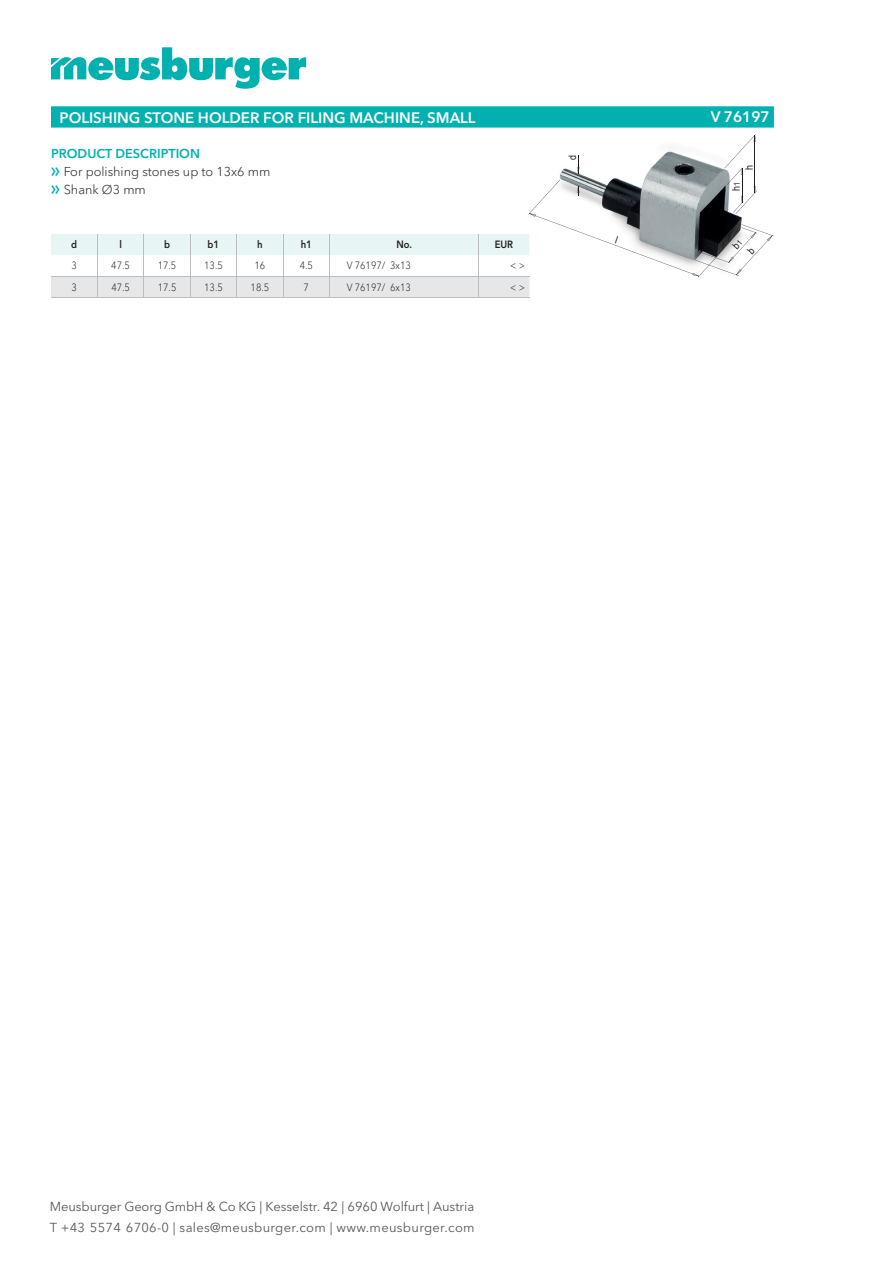
<style>
.page{position:relative;width:893px;height:1263px;background:#fff}
.page>*{position:absolute;margin:0;border:0;box-sizing:border-box;transform-origin:0 0}
.t1{font:600 15px "Avenir Next W1 G";color:#fff}
.t2{font:12.9px/20.7px "Avenir Next W1 G";color:#57585a}
.t3{font:300 12.75px/18px "Avenir Next W1 G";color:#231f20}
.t4{font:300 10.5px "Avenir Next W1 G";color:#231f20;scale:.9 1}
.t5{font:600 10.5px "Avenir Next W1 G";color:#231f20;scale:.9 1}
.t6{font:10.5px "Arial";color:#231f20;scale:.85 1}
.s1{font-weight:600;color:#00b1b0}
.s2{font-family:"Meusburger Sonderzeichen";font-weight:400;color:#00b1b0}
.s3{font-size:8.25px}
</style>
<div class="page">
<svg style="left:51px;top:47px;width:255px;height:42px"></svg>
<svg style="left:51px;top:106px;width:723px;height:22px;background:#08b3b2"></svg>
<hr style="left:51px;top:297px;width:46px;height:1px;background:#bcbdc0">
<hr style="left:97px;top:297px;width:47px;height:1px;background:#bcbdc0">
<hr style="left:144px;top:297px;width:46px;height:1px;background:#bcbdc0">
<hr style="left:190px;top:297px;width:47px;height:1px;background:#bcbdc0">
<hr style="left:237px;top:297px;width:46px;height:1px;background:#bcbdc0">
<hr style="left:283px;top:297px;width:47px;height:1px;background:#bcbdc0">
<hr style="left:330px;top:297px;width:148px;height:1px;background:#bcbdc0">
<hr style="left:478px;top:297px;width:51px;height:1px;background:#bcbdc0">
<svg style="left:51px;top:134px;width:723px;height:163px"></svg>
<p class="t1" style="left:60px;top:108px;width:418px">POLISHING STONE HOLDER FOR FILING MACHINE, SMALL</p>
<p class="t1" style="left:711px;top:108px;width:60px">V 76197</p>
<p class="t3" style="left:51px;top:145px;width:221px"><span class="s1">PRODUCT DESCRIPTION<br></span><span class="s2">f</span> For polishing stones up to 13x6 mm <span class="s2">f</span> Shank Ø3 mm</p>
<p class="t6" style="left:565px;top:160px;width:7px;rotate:-90deg">d</p>
<p class="t6" style="left:742px;top:170px;width:7px;rotate:-90deg">h</p>
<p class="t6" style="left:729px;top:191px;width:12px;rotate:-90deg">h<span class="s3">1</span></p>
<p class="t5" style="left:71px;top:238px;width:8px">d</p>
<p class="t5" style="left:119px;top:238px;width:4px">l</p>
<p class="t5" style="left:164px;top:238px;width:8px">b</p>
<p class="t5" style="left:208px;top:238px;width:15px">b1</p>
<p class="t5" style="left:257px;top:238px;width:8px">h</p>
<p class="t5" style="left:301px;top:238px;width:14px">h1</p>
<p class="t5" style="left:396px;top:238px;width:19px">No.</p>
<p class="t5" style="left:495px;top:238px;width:22px">EUR</p>
<p class="t4" style="left:71px;top:259px;width:8px">3</p>
<p class="t4" style="left:111px;top:259px;width:22px">47.5</p>
<p class="t4" style="left:158px;top:259px;width:22px">17.5</p>
<p class="t4" style="left:204px;top:259px;width:22px">13.5</p>
<p class="t4" style="left:254px;top:259px;width:14px">16</p>
<p class="t4" style="left:300px;top:259px;width:16px">4.5</p>
<p class="t4" style="left:347px;top:259px;width:73px">V 76197/ 3x13</p>
<p class="t4" style="left:510px;top:259px;width:18px">&lt; &gt;</p>
<p class="t4" style="left:71px;top:281px;width:8px">3</p>
<p class="t4" style="left:111px;top:281px;width:22px">47.5</p>
<p class="t4" style="left:158px;top:281px;width:22px">17.5</p>
<p class="t4" style="left:204px;top:281px;width:22px">13.5</p>
<p class="t4" style="left:251px;top:281px;width:22px">18.5</p>
<p class="t4" style="left:304px;top:281px;width:8px">7</p>
<p class="t4" style="left:347px;top:281px;width:73px">V 76197/ 6x13</p>
<p class="t4" style="left:510px;top:281px;width:18px">&lt; &gt;</p>
<p class="t2" style="left:50px;top:1196px;width:426px">Meusburger Georg GmbH &amp; Co KG | Kesselstr. 42 | 6960 Wolfurt | Austria<br>T +43 5574 6706-0 | sales@meusburger.com | www.meusburger.com</p>
</div>
